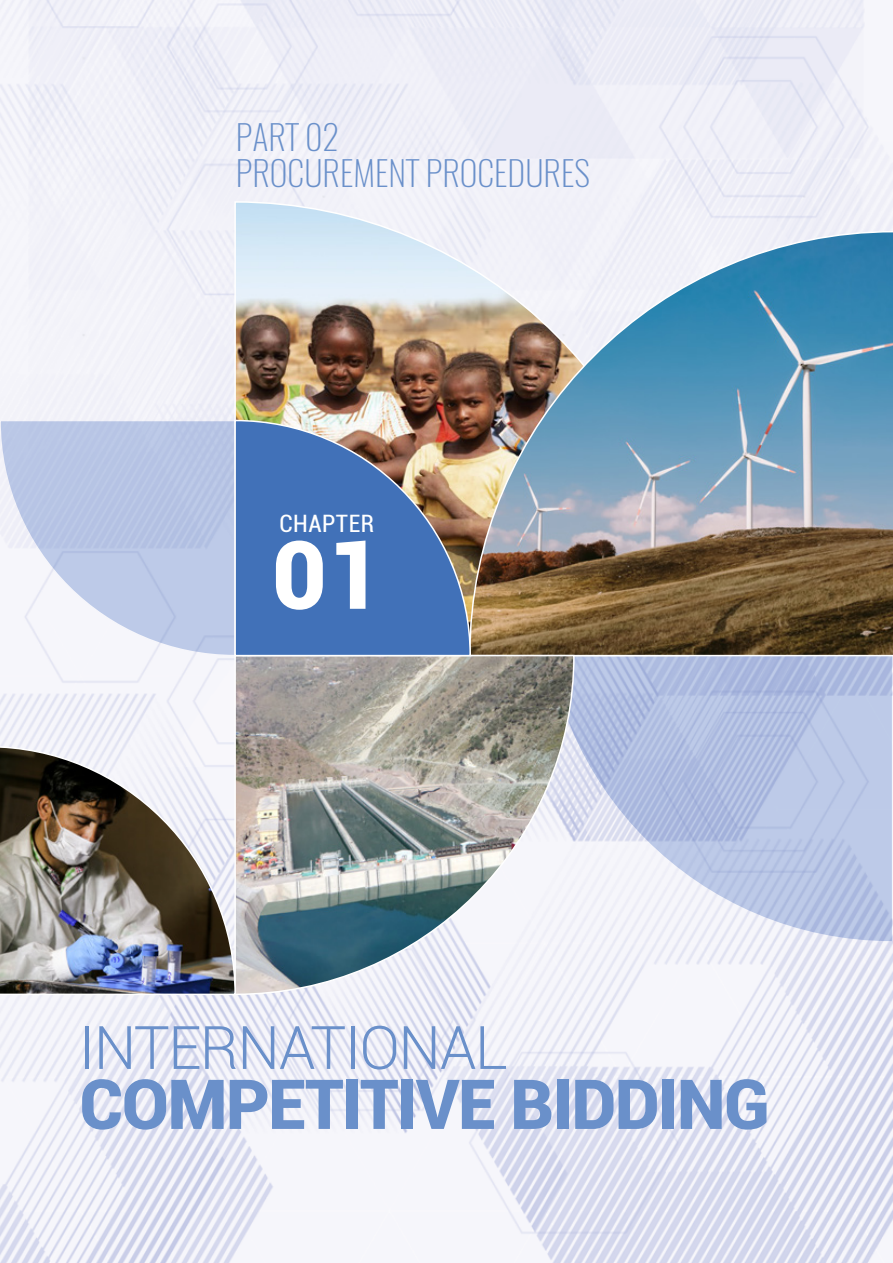
<style>
.page{position:relative;width:893px;height:1263px;background:#fff}
.page>*{position:absolute;margin:0;border:0;box-sizing:border-box;transform-origin:0 0}
.t1{font:900 94.65px "Roboto";color:#fff}
.t2{font:900 69px "Roboto";letter-spacing:-.025em;color:#6a90ca}
.t3{font:300 60px "Roboto";letter-spacing:-.025em;color:#6a90ca}
.t4{font:200 34.2px/36px "Oswald";color:#6a90ca}
.t5{font:condensed 24px "Roboto";letter-spacing:.02em;color:#fff}
</style>
<div class="page">
<img style="left:0;top:0;width:893px;height:1263px">
<svg style="left:575px;top:657px;width:317px;height:284px;background:#bfcae7"></svg>
<img style="left:234px;top:200px;width:456px;height:219px">
<img style="left:468px;top:230px;width:425px;height:427px">
<img style="left:234px;top:654px;width:341px;height:342px">
<svg style="left:0;top:419px;width:234px;height:238px"></svg>
<svg style="left:234px;top:419px;width:238px;height:238px;background:#6380af"></svg>
<img style="left:0;top:745px;width:237px;height:251px">
<p class="t4" style="left:236px;top:119px;width:356px">PART 02<br>PROCUREMENT PROCEDURES</p>
<p class="t5" style="left:279px;top:507px;width:96px">CHAPTER</p>
<h1 class="t1" style="left:272px;top:508px;width:111px">01</h1>
<h3 class="t3" style="left:79px;top:1006px;width:430px">INTERNATIONAL</h3>
<h2 class="t2" style="left:79px;top:1055px;width:692px">COMPETITIVE BIDDING</h2>
</div>
